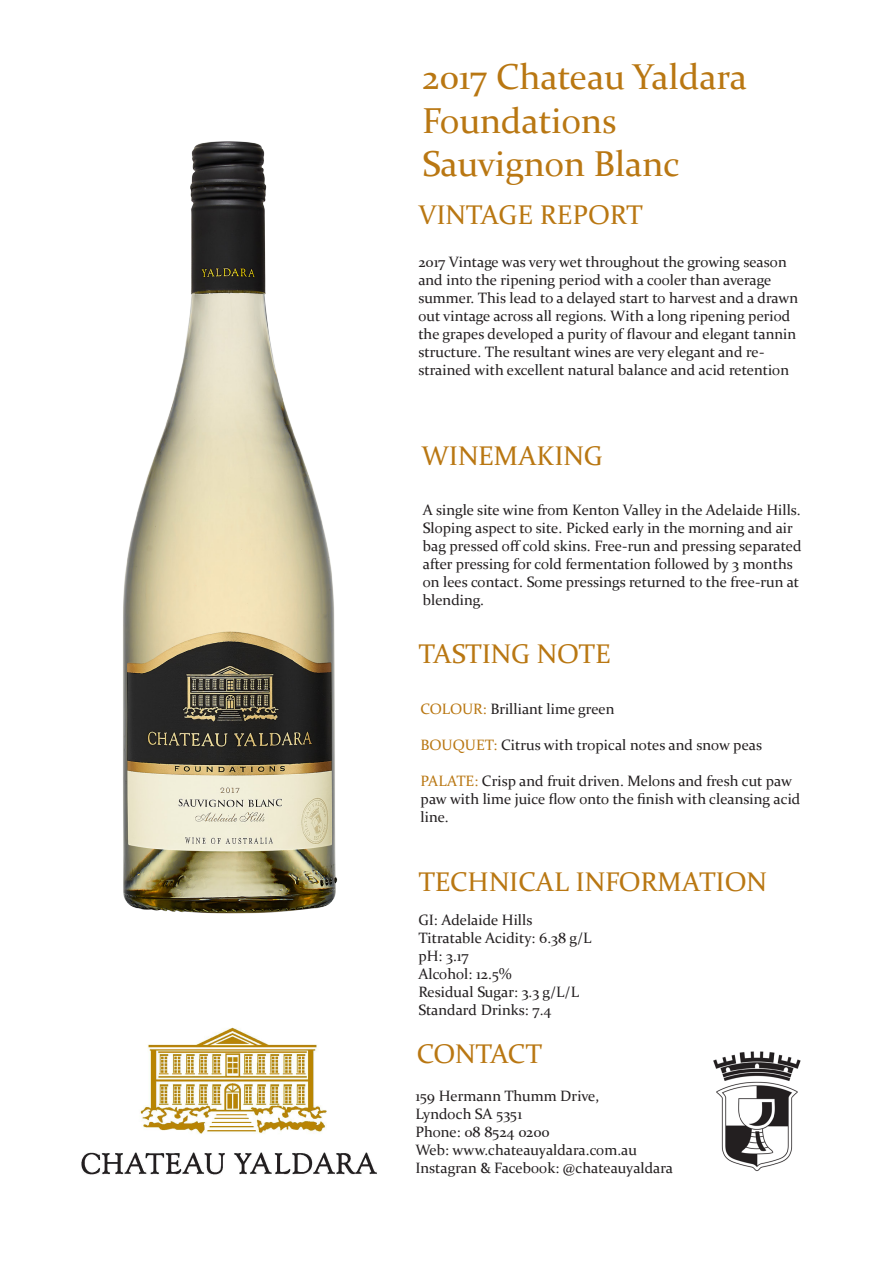
<style>
.page{position:relative;width:893px;height:1263px;background:#fff}
.page>*{position:absolute;margin:0;border:0;box-sizing:border-box;transform-origin:0 0}
.t1{font:36px/43.2px "Constantia";color:#b97712}
.t2{font:27px "Constantia";color:#b97712}
.t3{font:15px/18px "Constantia";color:#231f20}
.s1{color:#b97712}
</style>
<div class="page">
<img style="left:123px;top:141px;width:215px;height:773px">
<img style="left:81px;top:1027px;width:296px;height:148px">
<img style="left:713px;top:1051px;width:88px;height:120px">
<h1 class="t1" style="left:422px;top:54px;width:327px">2017 Chateau Yaldara<br>Foundations<br>Sauvignon Blanc</h1>
<h2 class="t2" style="left:418px;top:197px;width:226px">VINTAGE REPORT</h2>
<p class="t3" style="left:418px;top:252px;width:381px">2017 Vintage was very wet throughout the growing season and into the ripening period with a cooler than average summer. This lead to a delayed start to harvest and a drawn out vintage across all regions. With a long ripening period the grapes developed a purity of flavour and elegant tannin structure. The resultant wines are very elegant and re&shy;strained with excellent natural balance and acid retention</p>
<h2 class="t2" style="left:421px;top:438px;width:183px">WINEMAKING</h2>
<p class="t3" style="left:423px;top:500px;width:380px">A single site wine from Kenton Valley in the Adelaide Hills.<br>Sloping aspect to site. Picked early in the morning and air bag pressed off cold skins. Free-run and pressing separated after pressing for cold fermentation followed by 3 months on lees contact. Some pressings returned to the free-run at blending.</p>
<h2 class="t2" style="left:418px;top:636px;width:194px">TASTING NOTE</h2>
<p class="t3" style="left:421px;top:699px;width:195px"><span class="s1">COLOUR:</span> Brilliant lime green</p>
<p class="t3" style="left:421px;top:735px;width:343px"><span class="s1">BOUQUET:</span> Citrus with tropical notes and snow peas</p>
<p class="t3" style="left:421px;top:771px;width:381px"><span class="s1">PALATE:</span> Crisp and fruit driven. Melons and fresh cut paw paw with lime juice flow onto the finish with cleansing acid line.</p>
<h2 class="t2" style="left:418px;top:863px;width:350px">TECHNICAL INFORMATION</h2>
<p class="t3" style="left:418px;top:910px;width:175px">GI: Adelaide Hills<br>Titratable Acidity: 6.38 g/L pH: 3.17<br>Alcohol: 12.5%<br>Residual Sugar: 3.3 g/L/L<br>Standard Drinks: 7.4</p>
<h2 class="t2" style="left:417px;top:1036px;width:127px">CONTACT</h2>
<p class="t3" style="left:415px;top:1086px;width:259px">159 Hermann Thumm Drive,<br>Lyndoch SA 5351<br>Phone: 08 8524 0200<br>Web: www.chateauyaldara.com.au<br>Instagran &amp; Facebook: @chateauyaldara</p>
</div>
